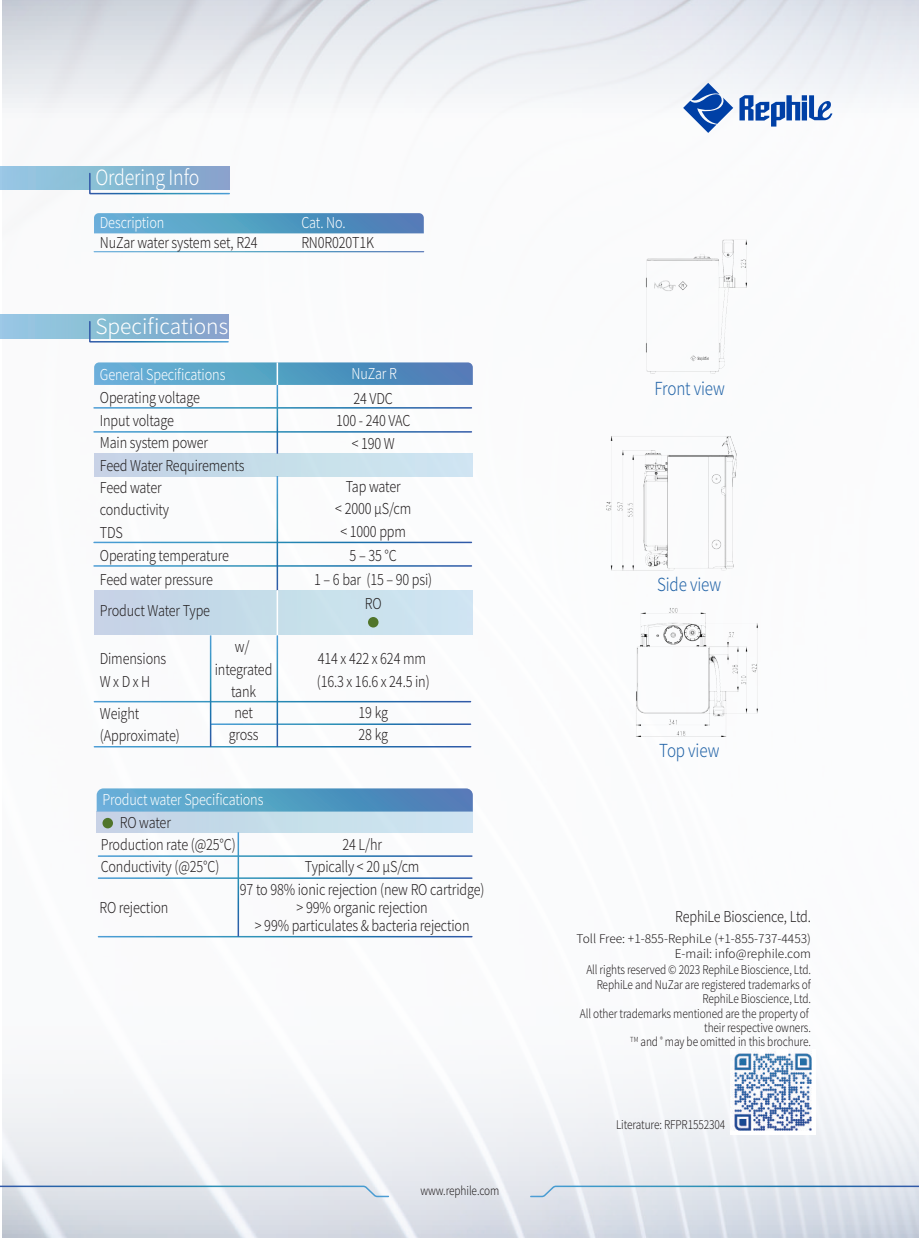
<style>
.page{position:relative;width:919px;height:1238px;background:#fff}
.page>*{position:absolute;margin:0;border:0;box-sizing:border-box;transform-origin:0 0}
.t1{font:300 21px "Source Han Sans CN";letter-spacing:-.01em;color:#fff}
.t2{font:300 21px "Source Han Sans CN";letter-spacing:-.01em;color:#fff;scale:.85 1}
.t3{font:300 18px "Source Han Sans CN";letter-spacing:-.01em;color:#2465a8;scale:.85 1}
.t4{font:300 15px/22.5px "Source Han Sans CN";letter-spacing:-.01em;color:#231f20;scale:.85 1}
.t5{font:300 15px "Source Han Sans CN";letter-spacing:-.01em;color:#fff;scale:.85 1}
.t6{font:300 12px/14.4px "Source Han Sans CN";letter-spacing:-.01em;color:#231f20;text-align:right;scale:.85 1}
.t7{font:300 12px/14.4px "Source Han Sans CN";letter-spacing:-.01em;color:#231f20;text-align:right}
</style>
<div class="page">
<img style="left:1px;top:0;width:917px;height:1237px">
<svg style="left:739px;top:95px;width:93px;height:32px"></svg>
<svg style="left:683px;top:83px;width:50px;height:50px"></svg>
<svg style="left:0;top:1184px;width:390px;height:14px;background:#cedae5"></svg>
<svg style="left:529px;top:1184px;width:389px;height:14px;background:#cddae6"></svg>
<div style="left:0;top:315px;width:228px;height:23px;background:linear-gradient(to right,#94cce2,#80a4c9)"></div>
<svg style="left:88px;top:320px;width:141px;height:23px;background:#8bb4d2"></svg>
<div style="left:97px;top:811px;width:376px;height:21px;background:#c7dfea"></div>
<svg style="left:97px;top:788px;width:376px;height:23px;background:#599bc5"></svg>
<hr style="left:98px;top:855px;width:374px;height:1px;background:#fff">
<hr style="left:98px;top:877px;width:374px;height:1px;background:#fff">
<hr style="left:98px;top:935px;width:374px;height:2px;background:#fff">
<hr style="left:237px;top:832px;width:2px;height:104px;background:#fff">
<div style="left:102px;top:817px;width:11px;height:11px;background:#50752a;border-radius:5px"></div>
<svg style="left:94px;top:362px;width:379px;height:23px;background:#5a9cc5"></svg>
<div style="left:94px;top:453px;width:379px;height:23px;background:#c7dfea"></div>
<div style="left:94px;top:590px;width:379px;height:44px;background:#c7deea"></div>
<hr style="left:94px;top:541px;width:377px;height:2px;background:#fff">
<hr style="left:94px;top:431px;width:377px;height:1px;background:#fff">
<hr style="left:94px;top:407px;width:377px;height:1px;background:#fff">
<hr style="left:94px;top:746px;width:376px;height:1px;background:#fff">
<hr style="left:94px;top:565px;width:377px;height:1px;background:#fff">
<hr style="left:94px;top:701px;width:376px;height:1px;background:#fff">
<hr style="left:211px;top:723px;width:259px;height:2px;background:#fff">
<hr style="left:276px;top:476px;width:2px;height:114px;background:#fff">
<hr style="left:276px;top:362px;width:2px;height:23px;background:#fff">
<hr style="left:276px;top:590px;width:2px;height:45px;background:#fff">
<hr style="left:276px;top:635px;width:2px;height:111px;background:#fff">
<hr style="left:210px;top:635px;width:1px;height:111px;background:#fff">
<hr style="left:276px;top:385px;width:2px;height:68px;background:#fff">
<div style="left:368px;top:617px;width:10px;height:10px;background:#50752a;border-radius:5px"></div>
<div style="left:0;top:166px;width:229px;height:24px;background:linear-gradient(to right,#93cce2,#7fa4c9)"></div>
<svg style="left:88px;top:172px;width:143px;height:23px;background:#90b8d4"></svg>
<svg style="left:94px;top:213px;width:330px;height:20px;background:#579ac4"></svg>
<hr style="left:94px;top:251px;width:330px;height:1px;background:#fff">
<img style="left:730px;top:1049px;width:85px;height:85px">
<img style="left:586px;top:418px;width:170px;height:170px">
<img style="left:611px;top:587px;width:171px;height:170px">
<img style="left:611px;top:221px;width:170px;height:170px">
<h1 class="t2" style="left:95px;top:165px;width:124px">Ordering Info</h1>
<p class="t5" style="left:100px;top:214px;width:77px">Description</p>
<p class="t5" style="left:301px;top:214px;width:54px">Cat. No.</p>
<p class="t4" style="left:100px;top:232px;width:187px">NuZar water system set, R24</p>
<p class="t4" style="left:301px;top:232px;width:87px">RN0R020T1K</p>
<h1 class="t1" style="left:95px;top:314px;width:134px">Specifications</h1>
<p class="t5" style="left:100px;top:366px;width:149px">General Specifications</p>
<p class="t5" style="left:351px;top:365px;width:55px">NuZar R</p>
<p class="t4" style="left:100px;top:387px;width:171px">Operating voltage<br>Input voltage<br>Main system power<br>Feed Water Requirements</p>
<p class="t4" style="left:100px;top:476px;width:83px">Feed water conductivity<br>TDS</p>
<p class="t4" style="left:100px;top:564px;width:134px;line-height:31.2px">Feed water pressure<br>Product Water Type</p>
<p class="t4" style="left:100px;top:647px;width:80px">Dimensions<br>W x D x H</p>
<p class="t4" style="left:100px;top:544px;width:153px">Operating temperature</p>
<p class="t4" style="left:215px;top:635px;width:69px;text-align:center">w/ integrated tank</p>
<p class="t4" style="left:229px;top:701px;width:37px;text-align:center">net gross</p>
<p class="t4" style="left:100px;top:702px;width:95px">Weight (Approximate)</p>
<p class="t4" style="left:336px;top:387px;width:89px;text-align:center">24 VDC<br>100 - 240 VAC &lt; 190 W</p>
<p class="t4" style="left:335px;top:475px;width:91px;text-align:center">Tap water<br>&lt; 2000 μS/cm &lt; 1000 ppm</p>
<p class="t4" style="left:314px;top:543px;width:140px;line-height:24.3px;text-align:center">5 ‒ 35 °C<br>1 ‒ 6 bar (15 ‒ 90 psi)<br>RO</p>
<p class="t4" style="left:317px;top:647px;width:134px">414 x 422 x 624 mm (16.3 x 16.6 x 24.5 in)</p>
<p class="t4" style="left:358px;top:701px;width:36px">19 kg<br>28 kg</p>
<p class="t5" style="left:102px;top:790px;width:191px">Product water Specifications</p>
<p class="t4" style="left:101px;top:811px;width:160px;text-indent:19px">RO water<br>Production rate (@25°C)<br>Conductivity (@25°C)</p>
<p class="t4" style="left:240px;top:833px;width:289px;text-align:center">24 L/hr<br>Typically &lt; 20 μS/cm<br>97 to 98% ionic rejection (new RO cartridge)</p>
<p class="t4" style="left:255px;top:898px;width:254px;line-height:18px;text-align:center">&gt; 99% organic rejection<br>&gt; 99% particulates &amp; bacteria rejection</p>
<p class="t4" style="left:99px;top:896px;width:83px">RO rejection</p>
<p class="t6" style="left:420px;top:1183px;width:94px">www.rephile.com</p>
<p class="t3" style="left:654px;top:379px;width:84px">Front view</p>
<p class="t3" style="left:657px;top:574px;width:77px">Side view</p>
<p class="t3" style="left:659px;top:740px;width:72px">Top view</p>
<p class="t4" style="left:675px;top:905px;width:161px">RephiLe Bioscience, Ltd.</p>
<p class="t7" style="left:576px;top:932px;width:236px">Toll Free: +1-855-RephiLe (+1-855-737-4453)<br>E-mail: info@rephile.com</p>
<p class="t6" style="left:580px;top:962px;width:273px">All rights reserved © 2023 RephiLe Bioscience, Ltd.<br>RephiLe and NuZar are registered trademarks of RephiLe Bioscience, Ltd.<br>All other trademarks mentioned are the property of their respective owners.<br><sup>TM</sup> and <sup>®</sup> may be omitted in this brochure.</p>
<p class="t6" style="left:616px;top:1117px;width:130px">Literature: RFPR1552304</p>
</div>
